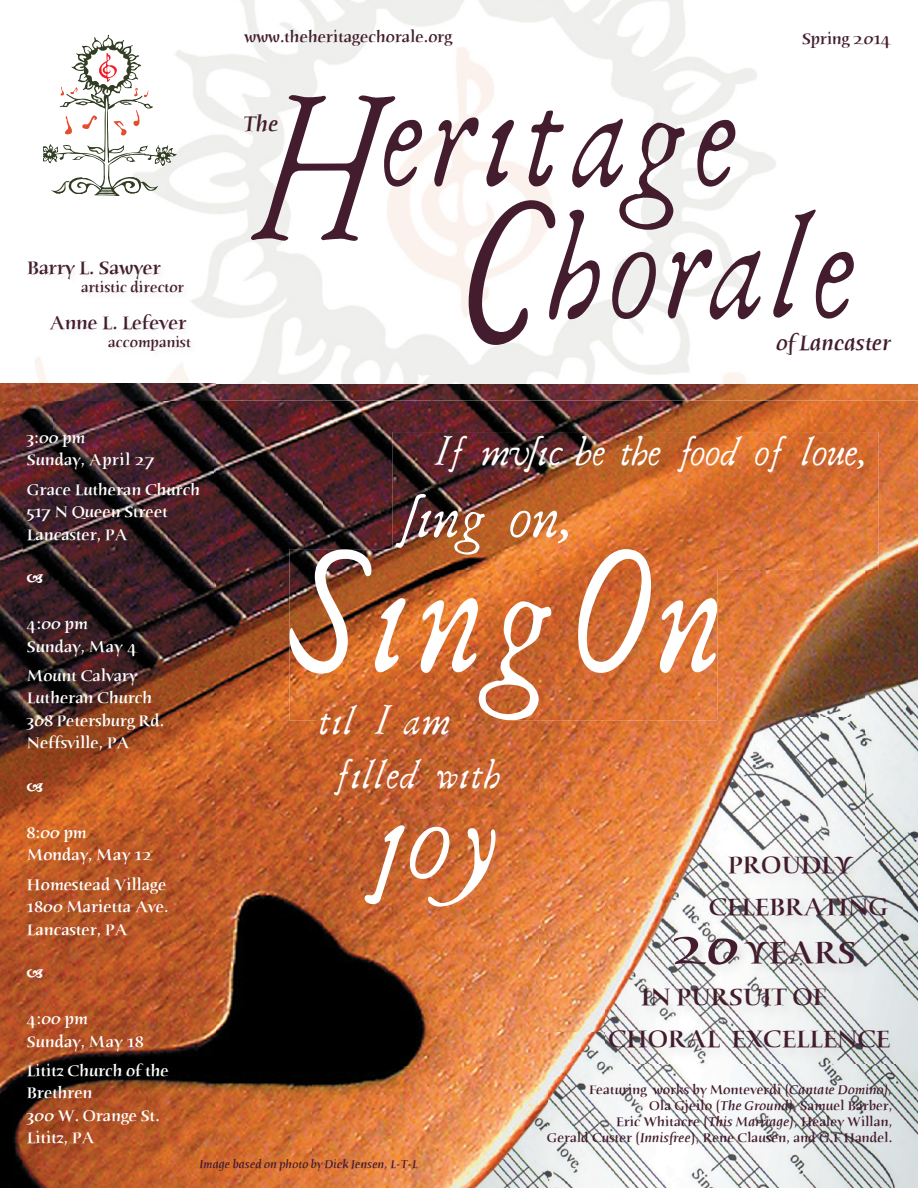
<style>
.page{position:relative;width:918px;height:1188px;background:#fff}
.page>*{position:absolute;margin:0;border:0;box-sizing:border-box;transform-origin:0 0}
.t1{font:135px/132px "IL Shake Fest";letter-spacing:-.06em;color:#431d2e;scale:.86 1}
.t2{font:105px "IL Shake Fest";color:#fff}
.t3{font:54px "IL Shake Fest";letter-spacing:-.16em;color:#fff}
.t4{font:36px "IL Shake Fest";letter-spacing:-.11em;color:#fff}
.t5{font:36px/54px "IL Shake Fest";letter-spacing:-.07em;color:#fff}
.t6{font:33px "Humana Serif Md ITCTT Medium";color:#431d2e}
.t7{font:25.5px/42px "Humana Serif Md ITCTT Medium";color:#431d2e}
.t8{font:22.5px "Humana Serif Md ITCTT Med Ita";color:#431d2e}
.t9{font:19.5px "Humana Serif Md ITCTT Medium";color:#431d2e}
.t10{font:16.5px/22.5px "Humana Serif Md ITCTT Medium";color:#fff}
.t11{font:16.5px "Humana Serif Md ITCTT Medium";color:#431d2e}
.t12{font:15px "Humana Serif Md ITCTT Medium";color:#431d2e}
.t13{font:13.5px/16.2px "Humana Serif Md ITCTT Medium";letter-spacing:.005em;color:#431d2e;text-align:right}
.t14{font:12px "Humana Serif Md ITCTT Med Ita";color:#431d2e}
.s1{font-size:180px}
.s2{font-size:54px}
.s3{font-family:"Humana Serif Md ITCTT Med Ita"}
</style>
<div class="page">
<img style="left:216px;top:401px;width:107px;height:787px">
<img style="left:540px;top:1031px;width:378px;height:157px">
<img style="left:323px;top:769px;width:217px;height:297px">
<img style="left:540px;top:720px;width:107px;height:311px">
<img style="left:864px;top:401px;width:54px;height:630px">
<img style="left:647px;top:716px;width:217px;height:136px">
<img style="left:515px;top:720px;width:25px;height:49px">
<img style="left:717px;top:570px;width:147px;height:146px">
<img style="left:323px;top:401px;width:109px;height:148px">
<img style="left:432px;top:401px;width:432px;height:31px">
<img style="left:0;top:1136px;width:216px;height:52px">
<img style="left:0;top:401px;width:54px;height:735px">
<img style="left:162px;top:401px;width:54px;height:735px">
<img style="left:54px;top:401px;width:108px;height:30px">
<img style="left:312px;top:1066px;width:236px;height:122px">
<img style="left:0;top:0;width:918px;height:401px">
<img style="left:0;top:384px;width:216px;height:17px">
<img style="left:289px;top:549px;width:428px;height:171px">
<img style="left:393px;top:432px;width:485px;height:138px">
<img style="left:393px;top:549px;width:324px;height:21px">
<img style="left:317px;top:720px;width:198px;height:89px">
<img style="left:317px;top:701px;width:198px;height:19px">
<img style="left:361px;top:822px;width:150px;height:100px">
<img style="left:605px;top:852px;width:298px;height:211px">
<img style="left:24px;top:431px;width:190px;height:728px">
<img style="left:50px;top:313px;width:147px;height:45px">
<img style="left:27px;top:261px;width:164px;height:39px">
<svg style="left:102px;top:34px;width:52px;height:126px"></svg>
<svg style="left:27px;top:574px;width:16px;height:9px"></svg>
<svg style="left:27px;top:783px;width:16px;height:9px"></svg>
<svg style="left:27px;top:970px;width:16px;height:8px"></svg>
<p class="t9" style="left:27px;top:256px;width:136px">Barry L. Sawyer</p>
<p class="t12" style="left:81px;top:279px;width:105px">artistic director</p>
<p class="t9" style="left:50px;top:311px;width:139px">Anne L. Lefever</p>
<p class="t12" style="left:108px;top:333px;width:84px">accompanist</p>
<p class="t10" style="left:27px;top:426px;width:129px">3:00 pm<br>Sunday, April 27</p>
<p class="t10" style="left:27px;top:478px;width:175px">Grace Lutheran Church<br>517 N Queen Street<br>Lancaster, PA</p>
<p class="t10" style="left:27px;top:612px;width:112px">4:00 pm<br>Sunday, May 4</p>
<p class="t10" style="left:27px;top:664px;width:139px">Mount Calvary<br>Lutheran Church<br>308 Petersburg Rd.<br>Neffsville, PA</p>
<p class="t10" style="left:27px;top:821px;width:128px">8:00 pm<br>Monday, May 12</p>
<p class="t10" style="left:27px;top:873px;width:143px">Homestead Village<br>1800 Marietta Ave.<br>Lancaster, PA</p>
<p class="t10" style="left:27px;top:1008px;width:119px">4:00 pm<br>Sunday, May 18</p>
<p class="t10" style="left:27px;top:1059px;width:144px">Lititz Church of the<br>Brethren<br>300 W. Orange St.<br>Lititz, PA</p>
<p class="t11" style="left:244px;top:27px;width:209px">www.theheritagechorale.org</p>
<p class="t11" style="left:802px;top:28px;width:90px">Spring 2014</p>
<h1 class="t1" style="left:469px;top:73px;width:471px;text-indent:-202px"><span class="s1">H</span>eritage<br><span class="s1">C</span>horale</h1>
<h3 class="t8" style="left:243px;top:111px;width:37px">The</h3>
<h3 class="t8" style="left:777px;top:330px;width:116px">of Lancaster</h3>
<h3 class="t4" style="left:435px;top:432px;width:432px">If music be the food of love,</h3>
<h3 class="t3" style="left:398px;top:487px;width:174px">sing on,</h3>
<h3 class="t5" style="left:334px;top:694px;width:173px;text-indent:-14px">til I am filled with</h3>
<h2 class="t2" style="left:364px;top:780px;width:153px">joy</h2>
<h3 class="t7" style="left:709px;top:843px;width:181px;text-indent:20px">PROUDLY<br>CELEBRATING</h3>
<h3 class="t6" style="left:673px;top:933px;width:184px"><span class="s2">20</span> YEARS</h3>
<h3 class="t7" style="left:608px;top:976px;width:284px;text-indent:33px">IN PURSUIT OF<br>CHORAL EXCELLENCE</h3>
<p class="t13" style="left:547px;top:1081px;width:347px">Featuring works by Monteverdi (<span class="s3">Cantate Domino),<br></span>Ola Gjeilo (<span class="s3">The Ground),</span> Samuel Barber,<br>Eric Whitacre (<span class="s3">This Marriage),</span> Healey Willan,<br>Gerald Custer (<span class="s3">Innisfree</span>), Rene Clausen, and G.F Handel.</p>
<p class="t14" style="left:200px;top:1158px;width:220px">Image based on photo by Dick Jensen, L-T-L</p>
</div>
